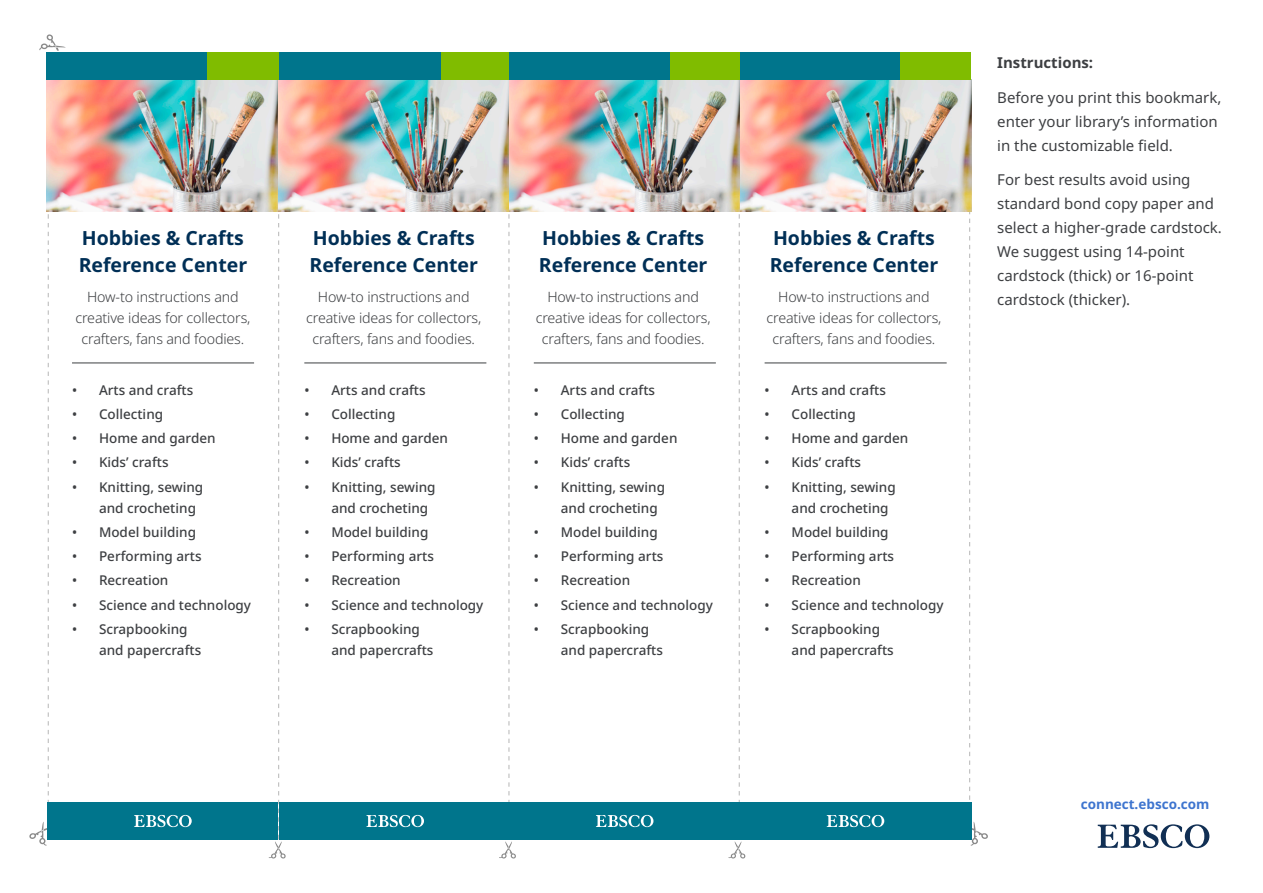
<style>
.page{position:relative;width:1263px;height:893px;background:#fff}
.page>*{position:absolute;margin:0;border:0;box-sizing:border-box;transform-origin:0 0}
.t1{font:700 19.5px/27px "Noto Sans";color:#002f56}
.Sans_10{font:15px/24px "Noto Sans";color:#3d3f42}
.Sans_10-2{font:700 15px "Noto Sans";color:#3d3f42}
.t2{font:300 14.25px/21px "Noto Sans";letter-spacing:-.01em;color:#3d3f42;text-align:center}
.t3{font:500 13.5px/21px "Noto Sans";color:#3d3f42}
.t4{font:700 13.5px "Noto Sans";color:#3e75cf}
</style>
<div class="page">
<svg style="left:29px;top:822px;width:18px;height:24px"></svg>
<svg style="left:971px;top:822px;width:17px;height:24px"></svg>
<svg style="left:39px;top:34px;width:27px;height:17px"></svg>
<svg style="left:739px;top:211px;width:231px;height:591px"></svg>
<svg style="left:509px;top:211px;width:230px;height:591px"></svg>
<svg style="left:279px;top:211px;width:230px;height:591px"></svg>
<svg style="left:48px;top:211px;width:231px;height:629px"></svg>
<svg style="left:269px;top:841px;width:17px;height:18px"></svg>
<svg style="left:499px;top:841px;width:17px;height:18px"></svg>
<svg style="left:728px;top:841px;width:18px;height:18px"></svg>
<img style="left:47px;top:79px;width:924px;height:132px">
<div style="left:48px;top:802px;width:230px;height:38px;background:#00758c"></div>
<div style="left:279px;top:802px;width:233px;height:38px;background:#00758c"></div>
<div style="left:510px;top:802px;width:230px;height:38px;background:#00758c"></div>
<div style="left:740px;top:802px;width:231px;height:38px;background:#00758c"></div>
<div style="left:47px;top:52px;width:160px;height:27px;background:#00758c"></div>
<div style="left:207px;top:52px;width:72px;height:27px;background:#80bc00"></div>
<div style="left:279px;top:52px;width:162px;height:27px;background:#00758c"></div>
<div style="left:441px;top:52px;width:69px;height:27px;background:#80bc00"></div>
<div style="left:509px;top:52px;width:161px;height:27px;background:#00758c"></div>
<div style="left:670px;top:52px;width:70px;height:27px;background:#80bc00"></div>
<div style="left:740px;top:52px;width:160px;height:27px;background:#00758c"></div>
<div style="left:900px;top:52px;width:71px;height:27px;background:#80bc00"></div>
<hr style="left:72px;top:363px;width:182px;height:1px;background:#3d3f42">
<hr style="left:304px;top:363px;width:182px;height:1px;background:#3d3f42">
<hr style="left:534px;top:363px;width:182px;height:1px;background:#3d3f42">
<hr style="left:765px;top:363px;width:182px;height:1px;background:#3d3f42">
<svg style="left:134px;top:815px;width:58px;height:12px"></svg>
<svg style="left:366px;top:815px;width:58px;height:12px"></svg>
<svg style="left:596px;top:815px;width:57px;height:12px"></svg>
<svg style="left:827px;top:815px;width:57px;height:12px"></svg>
<svg style="left:1098px;top:824px;width:111px;height:24px"></svg>
<p class="t1" style="left:79px;top:225px;width:170px">Hobbies &amp; Crafts<br>Reference Center</p>
<p class="t1" style="left:309px;top:225px;width:170px">Hobbies &amp; Crafts<br>Reference Center</p>
<p class="t1" style="left:539px;top:225px;width:170px">Hobbies &amp; Crafts<br>Reference Center</p>
<p class="t1" style="left:770px;top:225px;width:170px">Hobbies &amp; Crafts<br>Reference Center</p>
<p class="t2" style="left:75px;top:287px;width:176px">How-to instructions and creative ideas for collectors, crafters, fans and foodies.</p>
<p class="t2" style="left:306px;top:287px;width:176px">How-to instructions and creative ideas for collectors, crafters, fans and foodies.</p>
<p class="t2" style="left:536px;top:287px;width:176px">How-to instructions and creative ideas for collectors, crafters, fans and foodies.</p>
<p class="t2" style="left:766px;top:287px;width:176px">How-to instructions and creative ideas for collectors, crafters, fans and foodies.</p>
<p class="t3" style="left:72px;top:380px;width:123px">• Arts and crafts</p>
<p class="t3" style="left:72px;top:404px;width:93px">• Collecting</p>
<p class="t3" style="left:72px;top:428px;width:145px">• Home and garden</p>
<p class="t3" style="left:72px;top:452px;width:98px">• Kids’ crafts</p>
<p class="t3" style="left:99px;top:477px;width:106px;text-indent:-27px">• Knitting, sewing and crocheting</p>
<p class="t3" style="left:72px;top:522px;width:126px">• Model building</p>
<p class="t3" style="left:72px;top:546px;width:131px">• Performing arts</p>
<p class="t3" style="left:72px;top:570px;width:98px">• Recreation</p>
<p class="t3" style="left:72px;top:594px;width:181px">• Science and technology</p>
<p class="t3" style="left:99px;top:619px;width:104px;text-indent:-27px">• Scrapbooking and papercrafts</p>
<p class="t3" style="left:304px;top:380px;width:123px">• Arts and crafts</p>
<p class="t3" style="left:304px;top:404px;width:93px">• Collecting</p>
<p class="t3" style="left:304px;top:428px;width:145px">• Home and garden</p>
<p class="t3" style="left:304px;top:452px;width:98px">• Kids’ crafts</p>
<p class="t3" style="left:331px;top:477px;width:106px;text-indent:-27px">• Knitting, sewing and crocheting</p>
<p class="t3" style="left:304px;top:522px;width:126px">• Model building</p>
<p class="t3" style="left:304px;top:546px;width:131px">• Performing arts</p>
<p class="t3" style="left:304px;top:570px;width:98px">• Recreation</p>
<p class="t3" style="left:304px;top:594px;width:181px">• Science and technology</p>
<p class="t3" style="left:331px;top:619px;width:104px;text-indent:-27px">• Scrapbooking and papercrafts</p>
<p class="t3" style="left:534px;top:380px;width:123px">• Arts and crafts</p>
<p class="t3" style="left:534px;top:404px;width:93px">• Collecting</p>
<p class="t3" style="left:534px;top:428px;width:145px">• Home and garden</p>
<p class="t3" style="left:534px;top:452px;width:98px">• Kids’ crafts</p>
<p class="t3" style="left:561px;top:477px;width:106px;text-indent:-27px">• Knitting, sewing and crocheting</p>
<p class="t3" style="left:534px;top:522px;width:126px">• Model building</p>
<p class="t3" style="left:534px;top:546px;width:131px">• Performing arts</p>
<p class="t3" style="left:534px;top:570px;width:98px">• Recreation</p>
<p class="t3" style="left:534px;top:594px;width:181px">• Science and technology</p>
<p class="t3" style="left:561px;top:619px;width:104px;text-indent:-27px">• Scrapbooking and papercrafts</p>
<p class="t3" style="left:765px;top:380px;width:123px">• Arts and crafts</p>
<p class="t3" style="left:765px;top:404px;width:93px">• Collecting</p>
<p class="t3" style="left:765px;top:428px;width:145px">• Home and garden</p>
<p class="t3" style="left:765px;top:452px;width:98px">• Kids’ crafts</p>
<p class="t3" style="left:792px;top:477px;width:106px;text-indent:-27px">• Knitting, sewing and crocheting</p>
<p class="t3" style="left:765px;top:522px;width:126px">• Model building</p>
<p class="t3" style="left:765px;top:546px;width:131px">• Performing arts</p>
<p class="t3" style="left:765px;top:570px;width:98px">• Recreation</p>
<p class="t3" style="left:765px;top:594px;width:181px">• Science and technology</p>
<p class="t3" style="left:792px;top:619px;width:104px;text-indent:-27px">• Scrapbooking and papercrafts</p>
<p class="Sans_10-2" style="left:997px;top:52px;width:97px">Instructions:</p>
<p class="Sans_10" style="left:997px;top:86px;width:226px">Before you print this bookmark, enter your library’s information in the customizable field.</p>
<p class="Sans_10" style="left:997px;top:168px;width:226px">For best results avoid using standard bond copy paper and select a higher-grade cardstock.<br>We suggest using 14-point cardstock (thick) or 16-point cardstock (thicker).</p>
<p class="t4" style="left:1081px;top:795px;width:130px">connect.ebsco.com</p>
</div>
